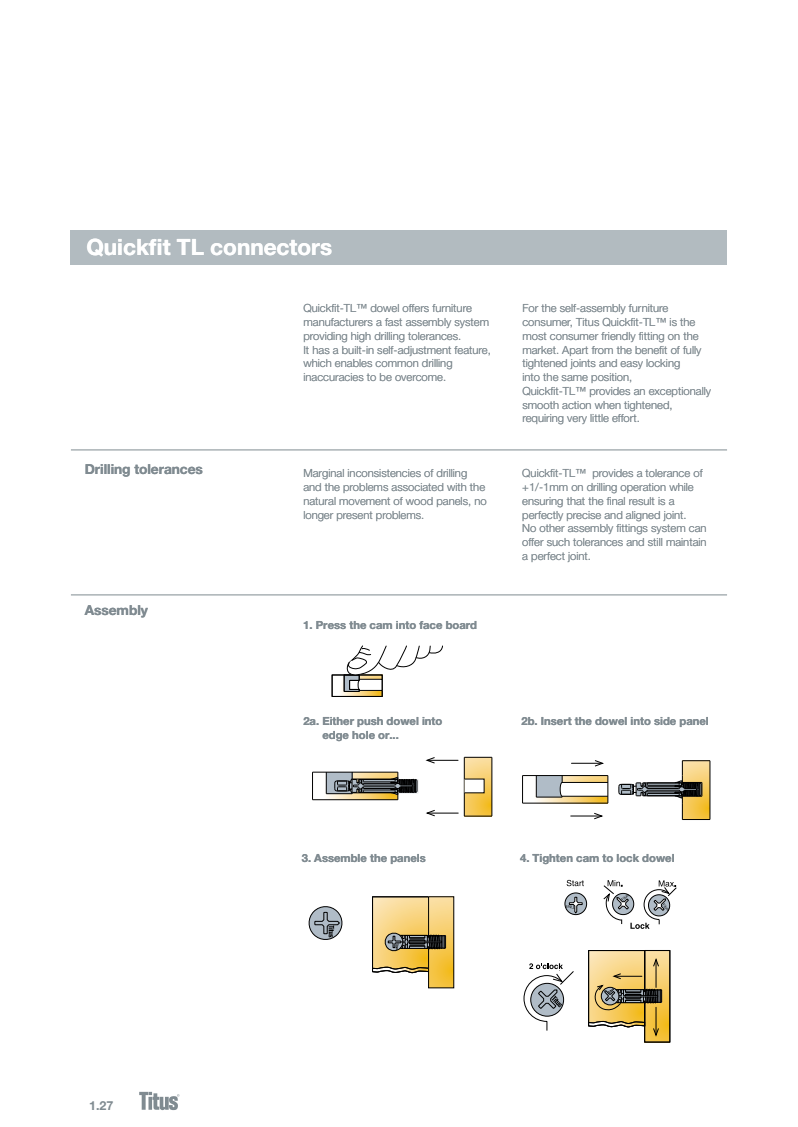
<style>
.page{position:relative;width:798px;height:1127px;background:#fff}
.page>*{position:absolute;margin:0;border:0;box-sizing:border-box;transform-origin:0 0}
.t1{font:700 22.5px "Helvetica Neue LT Pro";color:#fff}
.t2{font:700 13.75px "Helvetica Neue LT Pro";letter-spacing:-.005em;color:#808b91}
.t3{font:700 12.5px "Helvetica Neue LT Pro";color:#808b91}
.t4{font:300 11.25px/13.8px "Helvetica Neue LT Pro";color:#808b91}
.t5{font:700 11.25px/13.8px "Helvetica Neue LT Pro";color:#808b91}
</style>
<div class="page">
<svg style="left:139px;top:1092px;width:40px;height:18px"></svg>
<div style="left:71px;top:230px;width:655px;height:35px;background:#b2bbc0"></div>
<svg style="left:341px;top:682px;width:39px;height:12px"></svg>
<div style="left:332px;top:675px;width:50px;height:22px;border:1px solid #000"></div>
<svg style="left:343px;top:646px;width:99px;height:46px"></svg>
<div style="left:312px;top:772px;width:86px;height:28px;background:linear-gradient(to bottom,#fffffe,#fffffe)"></div>
<svg style="left:465px;top:779px;width:26px;height:37px"></svg>
<svg style="left:464px;top:816px;width:27px;height:1px"></svg>
<svg style="left:312px;top:773px;width:1px;height:26px"></svg>
<hr style="left:312px;top:772px;width:85px;height:1px;background:#000">
<hr style="left:312px;top:799px;width:85px;height:1px;background:#000">
<hr style="left:464px;top:779px;width:1px;height:37px;background:#000">
<svg style="left:464px;top:757px;width:27px;height:22px"></svg>
<hr style="left:491px;top:757px;width:1px;height:59px;background:#000">
<div style="left:464px;top:779px;width:20px;height:14px;background:#fff"></div>
<svg style="left:326px;top:772px;width:92px;height:28px;background:#8a8676"></svg>
<hr style="left:428px;top:760px;width:30px;height:1px;background:#000">
<svg style="left:425px;top:757px;width:10px;height:7px"></svg>
<hr style="left:428px;top:813px;width:30px;height:1px;background:#000">
<svg style="left:426px;top:810px;width:9px;height:6px"></svg>
<svg style="left:430px;top:898px;width:22px;height:88px"></svg>
<svg style="left:308px;top:906px;width:35px;height:34px"></svg>
<svg style="left:372px;top:896px;width:73px;height:77px;background:#c9ae6b"></svg>
<hr style="left:71px;top:450px;width:655px;height:1px;background:#808b91">
<hr style="left:71px;top:594px;width:655px;height:1px;background:#808b91">
<div style="left:522px;top:775px;width:85px;height:28px;background:linear-gradient(to bottom,#fffffe,#fffffd)"></div>
<svg style="left:522px;top:776px;width:1px;height:27px"></svg>
<hr style="left:522px;top:803px;width:85px;height:1px;background:#000">
<hr style="left:522px;top:775px;width:85px;height:1px;background:#000">
<hr style="left:709px;top:761px;width:1px;height:58px;background:#000">
<svg style="left:535px;top:775px;width:73px;height:28px"></svg>
<svg style="left:618px;top:760px;width:91px;height:60px"></svg>
<hr style="left:571px;top:763px;width:30px;height:1px;background:#000">
<svg style="left:594px;top:760px;width:10px;height:7px"></svg>
<hr style="left:570px;top:816px;width:30px;height:1px;background:#000">
<svg style="left:593px;top:812px;width:10px;height:7px"></svg>
<svg style="left:646px;top:952px;width:21px;height:88px"></svg>
<div style="left:644px;top:950px;width:26px;height:92px;border:1px solid #000"></div>
<svg style="left:564px;top:893px;width:22px;height:21px"></svg>
<div style="left:564px;top:892px;width:22px;height:23px;border:1px solid #000;border-radius:50%"></div>
<svg style="left:565px;top:897px;width:17px;height:16px"></svg>
<svg style="left:566px;top:880px;width:17px;height:6px"></svg>
<svg style="left:603px;top:880px;width:73px;height:49px"></svg>
<svg style="left:588px;top:950px;width:73px;height:87px;background:#c7ae73"></svg>
<svg style="left:523px;top:963px;width:51px;height:67px"></svg>
<h1 class="t1" style="left:86px;top:233px;width:247px">Quickfit TL connectors</h1>
<p class="t2" style="left:85px;top:461px;width:120px">Drilling tolerances</p>
<p class="t2" style="left:85px;top:601px;width:65px">Assembly</p>
<p class="t3" style="left:89px;top:1098px;width:26px">1.27</p>
<p class="t4" style="left:303px;top:301px;width:189px">Quickfit-TL™ dowel offers furniture manufacturers a fast assembly system providing high drilling tolerances.<br>It has a built-in self-adjustment feature, which enables common drilling inaccuracies to be overcome.</p>
<p class="t4" style="left:522px;top:301px;width:190px">For the self-assembly furniture consumer, Titus Quickfit-TL™ is the most consumer friendly fitting on the market. Apart from the benefit of fully tightened joints and easy locking<br>into the same position,<br>Quickfit-TL™ provides an exceptionally smooth action when tightened, requiring very little effort.</p>
<p class="t4" style="left:701px;top:384px;width:6px">ll</p>
<p class="t4" style="left:303px;top:466px;width:185px">Marginal inconsistencies of drilling and the problems associated with the natural movement of wood panels, no longer present problems.</p>
<p class="t4" style="left:522px;top:466px;width:186px">Quickfit-TL™ provides a tolerance of +1/-1mm on drilling operation while ensuring that the final result is a perfectly precise and aligned joint.<br>No other assembly fittings system can offer such tolerances and still maintain a perfect joint.</p>
<p class="t5" style="left:303px;top:617px;width:175px">1. Press the cam into face board</p>
<p class="t5" style="left:322px;top:714px;width:121px;text-indent:-19px">2a. Either push dowel into edge hole or...</p>
<p class="t5" style="left:521px;top:714px;width:189px">2b. Insert the dowel into side panel</p>
<p class="t5" style="left:301px;top:851px;width:125px">3. Assemble the panels</p>
<p class="t5" style="left:520px;top:851px;width:156px">4. Tighten cam to lock dowel</p>
</div>
